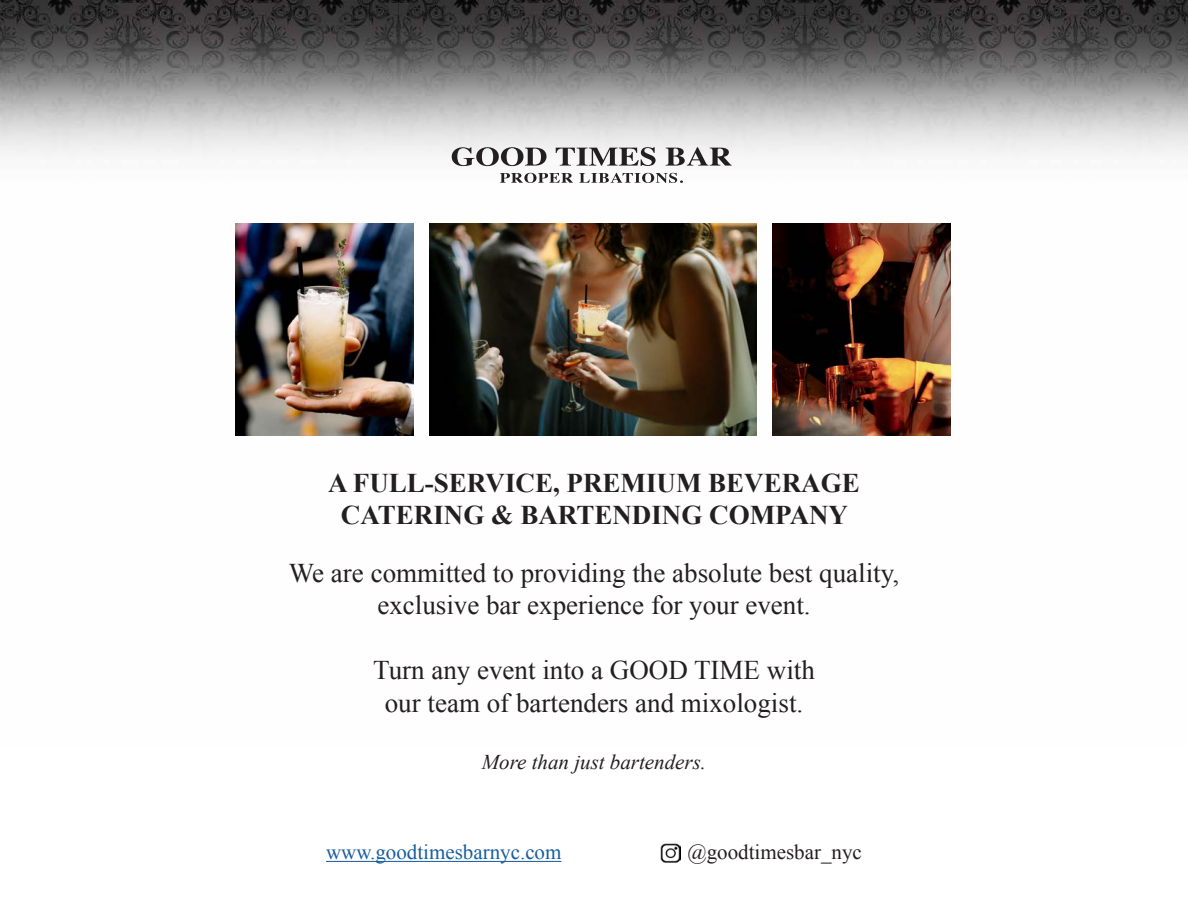
<style>
.page{position:relative;width:1188px;height:918px;background:#fff}
.page>*{position:absolute;margin:0;border:0;box-sizing:border-box;transform-origin:0 0}
.t1{font:27px/32.4px "Times New Roman";color:#231f20;text-align:center}
.t2{font:700 27px/32.4px "Times New Roman";color:#231f20;text-align:center}
.t3{font:italic 21px "Times New Roman";color:#231f20}
.t4{font:21px "Times New Roman";color:#175d9e}
.t5{font:21px "Times New Roman";color:#231f20}
</style>
<div class="page">
<img style="left:0;top:0;width:1188px;height:436px">
<hr style="left:326px;top:861px;width:235px;height:1px;background:#175d9e">
<svg style="left:452px;top:147px;width:95px;height:19px"></svg>
<svg style="left:556px;top:147px;width:100px;height:19px"></svg>
<svg style="left:666px;top:147px;width:66px;height:19px"></svg>
<svg style="left:500px;top:173px;width:73px;height:10px"></svg>
<svg style="left:579px;top:173px;width:104px;height:10px"></svg>
<img style="left:661px;top:843px;width:19px;height:20px">
<img style="left:236px;top:224px;width:177px;height:212px">
<img style="left:430px;top:224px;width:326px;height:212px">
<img style="left:773px;top:224px;width:178px;height:212px">
<p class="t2" style="left:328px;top:466px;width:533px">A FULL-SERVICE, PREMIUM BEVERAGE<br>CATERING &amp; BARTENDING COMPANY</p>
<p class="t1" style="left:289px;top:556px;width:612px">We are committed to providing the absolute best quality, exclusive bar experience for your event.</p>
<p class="t1" style="left:373px;top:653px;width:443px">Turn any event into a GOOD TIME with our team of bartenders and mixologist.</p>
<p class="t3" style="left:482px;top:748px;width:226px">More than just bartenders.</p>
<p class="t4" style="left:326px;top:838px;width:237px">www.goodtimesbarnyc.com</p>
<p class="t5" style="left:687px;top:838px;width:176px">@goodtimesbar_nyc</p>
</div>
